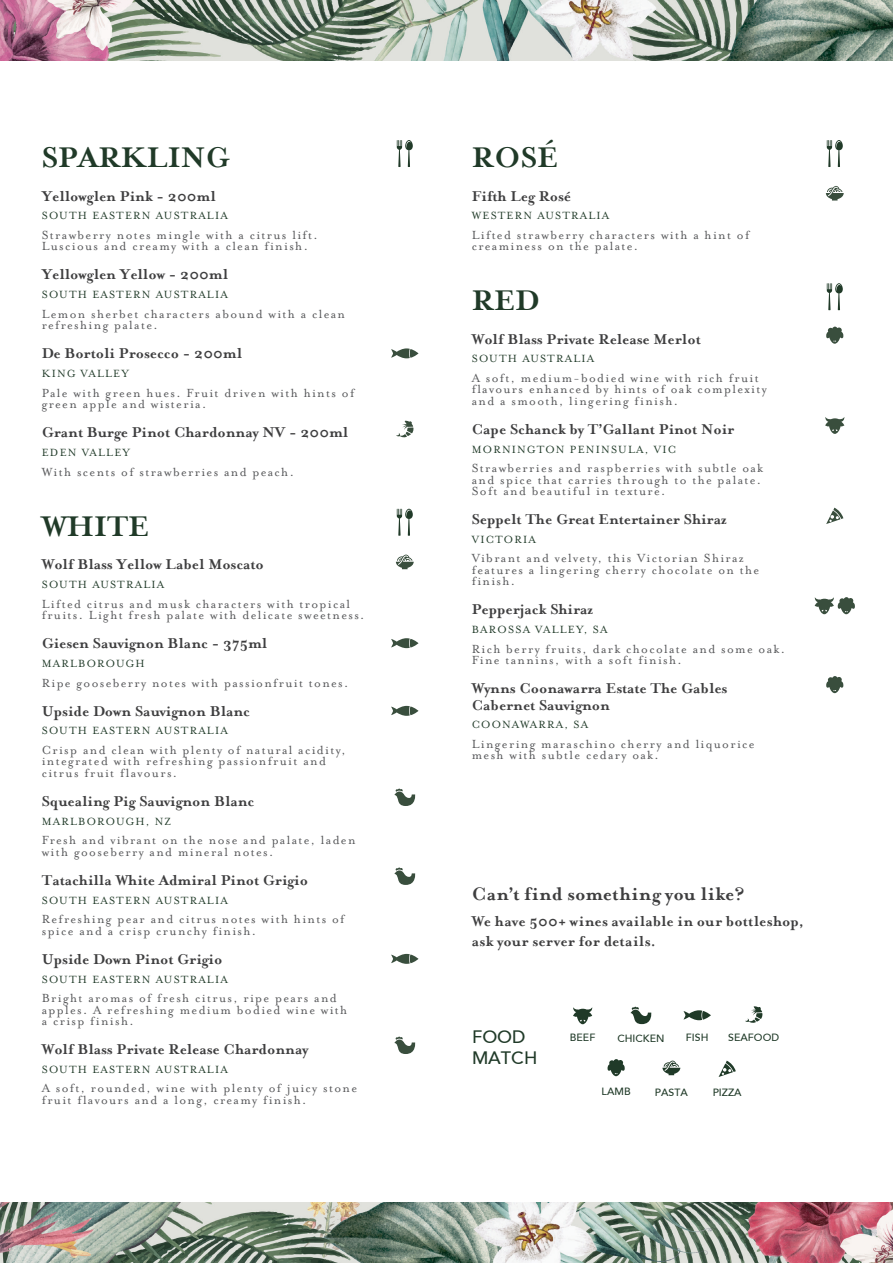
<style>
.page{position:relative;width:893px;height:1263px;background:#fff}
.page>*{position:absolute;margin:0;border:0;box-sizing:border-box;transform-origin:0 0}
.t1{font:700 33px "Mrs Eaves";color:#203a28}
.t2{font:700 21px "Mrs Eaves";letter-spacing:.02em;color:#3e3e3f}
.t3{font:500 18px/21.6px "Avenir";color:#203a28}
.t4{font:700 16.5px/16.5px "Mrs Eaves";color:#3e3e3f}
.t5{font:700 16.5px/19.5px "Mrs Eaves";letter-spacing:.02em;color:#3e3e3f}
.t6{font:13.5px/11.2px "Mrs Eaves OT";letter-spacing:.1em;color:#57585a}
.t7{font:12px "Mrs Eaves OT";letter-spacing:.1em;color:#203a28}
.t8{font:500 10.5px "Avenir";color:#203a28}
</style>
<div class="page">
<img style="left:0;top:0;width:893px;height:61px">
<img style="left:0;top:1202px;width:893px;height:61px">
<svg style="left:397px;top:140px;width:16px;height:27px"></svg>
<svg style="left:391px;top:348px;width:27px;height:10px"></svg>
<svg style="left:396px;top:420px;width:18px;height:17px"></svg>
<svg style="left:397px;top:509px;width:16px;height:27px"></svg>
<svg style="left:396px;top:555px;width:18px;height:14px"></svg>
<svg style="left:391px;top:638px;width:27px;height:10px"></svg>
<svg style="left:391px;top:706px;width:27px;height:10px"></svg>
<svg style="left:394px;top:788px;width:22px;height:18px"></svg>
<svg style="left:394px;top:867px;width:22px;height:18px"></svg>
<svg style="left:391px;top:954px;width:27px;height:10px"></svg>
<svg style="left:394px;top:1036px;width:22px;height:18px"></svg>
<svg style="left:827px;top:140px;width:16px;height:27px"></svg>
<svg style="left:826px;top:186px;width:18px;height:15px"></svg>
<svg style="left:827px;top:283px;width:16px;height:27px"></svg>
<svg style="left:826px;top:326px;width:18px;height:18px"></svg>
<svg style="left:825px;top:417px;width:19px;height:17px"></svg>
<svg style="left:826px;top:508px;width:17px;height:16px"></svg>
<svg style="left:815px;top:597px;width:40px;height:17px"></svg>
<svg style="left:826px;top:676px;width:18px;height:17px"></svg>
<svg style="left:607px;top:1059px;width:18px;height:17px"></svg>
<svg style="left:662px;top:1060px;width:18px;height:15px"></svg>
<svg style="left:719px;top:1060px;width:17px;height:17px"></svg>
<svg style="left:573px;top:1007px;width:19px;height:17px"></svg>
<svg style="left:630px;top:1007px;width:22px;height:17px"></svg>
<svg style="left:745px;top:1006px;width:17px;height:17px"></svg>
<svg style="left:683px;top:1010px;width:28px;height:10px"></svg>
<h1 class="t1" style="left:42px;top:138px;width:189px">SPARKLING</h1>
<p class="t4" style="left:42px;top:188px;width:176px">Yellowglen Pink - 200ml</p>
<p class="t7" style="left:42px;top:209px;width:188px">SOUTH EASTERN AUSTRALIA</p>
<p class="t6" style="left:42px;top:229px;width:277px">Strawberry notes mingle with a citrus lift.<br>Luscious and creamy with a clean finish.</p>
<p class="t4" style="left:42px;top:266px;width:188px">Yellowglen Yellow - 200ml</p>
<p class="t7" style="left:42px;top:288px;width:188px">SOUTH EASTERN AUSTRALIA</p>
<p class="t6" style="left:42px;top:308px;width:305px">Lemon sherbet characters abound with a clean refreshing palate.</p>
<p class="t4" style="left:42px;top:345px;width:202px">De Bortoli Prosecco - 200ml</p>
<p class="t7" style="left:42px;top:367px;width:89px">KING VALLEY</p>
<p class="t6" style="left:42px;top:387px;width:314px">Pale with green hues. Fruit driven with hints of green apple and wisteria.</p>
<p class="t4" style="left:42px;top:424px;width:308px">Grant Burge Pinot Chardonnay NV - 200ml</p>
<p class="t7" style="left:42px;top:445px;width:90px">EDEN VALLEY</p>
<p class="t6" style="left:42px;top:466px;width:254px">With scents of strawberries and peach.</p>
<h1 class="t1" style="left:42px;top:507px;width:109px">WHITE</h1>
<p class="t4" style="left:42px;top:556px;width:224px">Wolf Blass Yellow Label Moscato</p>
<p class="t7" style="left:42px;top:577px;width:124px">SOUTH AUSTRALIA</p>
<p class="t6" style="left:42px;top:598px;width:324px">Lifted citrus and musk characters with tropical fruits. Light fresh palate with delicate sweetness.</p>
<p class="t4" style="left:42px;top:635px;width:227px">Giesen Sauvignon Blanc - 375ml</p>
<p class="t7" style="left:42px;top:656px;width:104px">MARLBOROUGH</p>
<p class="t6" style="left:42px;top:677px;width:308px">Ripe gooseberry notes with passionfruit tones.</p>
<p class="t4" style="left:42px;top:703px;width:210px">Upside Down Sauvignon Blanc</p>
<p class="t7" style="left:42px;top:724px;width:188px">SOUTH EASTERN AUSTRALIA</p>
<p class="t6" style="left:42px;top:744px;width:305px">Crisp and clean with plenty of natural acidity, integrated with refreshing passionfruit and citrus fruit flavours.</p>
<p class="t4" style="left:42px;top:793px;width:214px">Squealing Pig Sauvignon Blanc</p>
<p class="t7" style="left:42px;top:814px;width:131px">MARLBOROUGH, NZ</p>
<p class="t6" style="left:42px;top:835px;width:315px">Fresh and vibrant on the nose and palate, laden with gooseberry and mineral notes.</p>
<p class="t4" style="left:42px;top:872px;width:268px">Tatachilla White Admiral Pinot Grigio</p>
<p class="t7" style="left:42px;top:893px;width:188px">SOUTH EASTERN AUSTRALIA</p>
<p class="t6" style="left:42px;top:914px;width:304px">Refreshing pear and citrus notes with hints of spice and a crisp crunchy finish.</p>
<p class="t4" style="left:42px;top:951px;width:182px">Upside Down Pinot Grigio</p>
<p class="t7" style="left:42px;top:972px;width:188px">SOUTH EASTERN AUSTRALIA</p>
<p class="t6" style="left:42px;top:992px;width:307px">Bright aromas of fresh citrus, ripe pears and apples. A refreshing medium bodied wine with a crisp finish.</p>
<p class="t4" style="left:42px;top:1041px;width:268px">Wolf Blass Private Release Chardonnay</p>
<p class="t7" style="left:42px;top:1062px;width:188px">SOUTH EASTERN AUSTRALIA</p>
<p class="t6" style="left:42px;top:1083px;width:317px">A soft, rounded, wine with plenty of juicy stone fruit flavours and a long, creamy finish.</p>
<h1 class="t1" style="left:472px;top:138px;width:88px">ROSÉ</h1>
<p class="t4" style="left:472px;top:188px;width:101px">Fifth Leg Rosé</p>
<p class="t7" style="left:472px;top:209px;width:139px">WESTERN AUSTRALIA</p>
<p class="t6" style="left:472px;top:229px;width:279px">Lifted strawberry characters with a hint of creaminess on the palate.</p>
<h1 class="t1" style="left:472px;top:281px;width:69px">RED</h1>
<p class="t4" style="left:472px;top:331px;width:230px">Wolf Blass Private Release Merlot</p>
<p class="t7" style="left:472px;top:352px;width:124px">SOUTH AUSTRALIA</p>
<p class="t6" style="left:472px;top:372px;width:296px">A soft, medium-bodied wine with rich fruit flavours enhanced by hints of oak complexity and a smooth, lingering finish.</p>
<p class="t4" style="left:472px;top:421px;width:264px">Cape Schanck by T’Gallant Pinot Noir</p>
<p class="t7" style="left:472px;top:442px;width:206px">MORNINGTON PENINSULA, VIC</p>
<p class="t6" style="left:472px;top:463px;width:293px">Strawberries and raspberries with subtle oak and spice that carries through to the palate.<br>Soft and beautiful in texture.</p>
<p class="t4" style="left:472px;top:511px;width:256px">Seppelt The Great Entertainer Shiraz</p>
<p class="t7" style="left:472px;top:532px;width:66px">VICTORIA</p>
<p class="t6" style="left:472px;top:553px;width:289px">Vibrant and velvety, this Victorian Shiraz features a lingering cherry chocolate on the finish.</p>
<p class="t4" style="left:472px;top:601px;width:123px">Pepperjack Shiraz</p>
<p class="t7" style="left:472px;top:622px;width:137px">BAROSSA VALLEY, SA</p>
<p class="t6" style="left:472px;top:643px;width:315px">Rich berry fruits, dark chocolate and some oak.<br>Fine tannins, with a soft finish.</p>
<p class="t4" style="left:472px;top:680px;width:257px">Wynns Coonawarra Estate The Gables<br>Cabernet Sauvignon</p>
<p class="t7" style="left:472px;top:718px;width:118px">COONAWARRA, SA</p>
<p class="t6" style="left:472px;top:738px;width:284px">Lingering maraschino cherry and liquorice mesh with subtle cedary oak.</p>
<h2 class="t2" style="left:472px;top:882px;width:274px">Can’t find something you like?</h2>
<p class="t5" style="left:472px;top:911px;width:334px">We have 500+ wines available in our bottleshop, ask your server for details.</p>
<h3 class="t3" style="left:472px;top:1026px;width:67px">FOOD<br>MATCH</h3>
<p class="t8" style="left:570px;top:1032px;width:27px">BEEF</p>
<p class="t8" style="left:617px;top:1032px;width:49px">CHICKEN</p>
<p class="t8" style="left:686px;top:1031px;width:24px">FISH</p>
<p class="t8" style="left:728px;top:1031px;width:52px">SEAFOOD</p>
<p class="t8" style="left:602px;top:1085px;width:30px">LAMB</p>
<p class="t8" style="left:655px;top:1086px;width:34px">PASTA</p>
<p class="t8" style="left:713px;top:1086px;width:30px">PIZZA</p>
</div>
